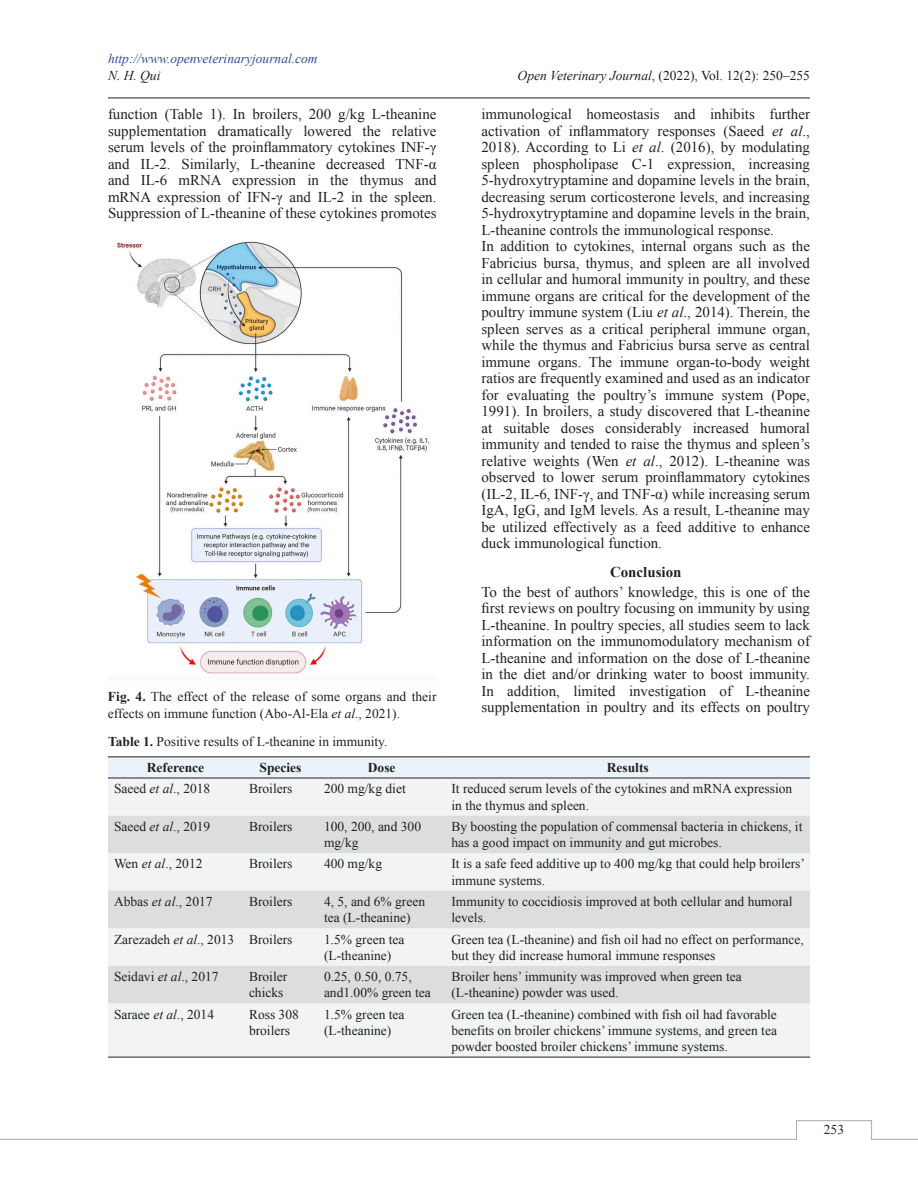
<style>
.page{position:relative;width:918px;height:1188px;background:#fff}
.page>*{position:absolute;margin:0;border:0;box-sizing:border-box;transform-origin:0 0}
.Para{font:15px/16.5px "Times New Roman";color:#231f20;text-align:justify}
.A_Head{font:700 15px "Times New Roman";color:#231f20}
.Table_Text{font:13.5px/16.2px "Times New Roman";color:#231f20}
.Fig_Caption{font:13.5px/16.2px "Times New Roman";color:#231f20}
.Table_Caption{font:13.5px "Times New Roman";color:#231f20}
.t1{font:italic 13.5px "Times New Roman";color:#304d94}
.Table_Text-2{font:700 13.5px "Times New Roman";color:#231f20}
.t2{font:italic 13.5px "Times New Roman";color:#231f20}
.s1{font-style:italic}
.s2{font-weight:700}
</style>
<div class="page">
<hr style="left:108px;top:98px;width:702px;height:1px;background:#231f20">
<svg style="left:0;top:1120px;width:918px;height:20px"></svg>
<img style="left:117px;top:241px;width:313px;height:433px">
<svg style="left:108px;top:757px;width:702px;height:21px;background:#e2eaf1"></svg>
<div style="left:108px;top:779px;width:702px;height:278px;background:#f2f3f4"></div>
<svg style="left:108px;top:816px;width:702px;height:187px;fill:#dcdddf"></svg>
<hr style="left:108px;top:756px;width:135px;height:1px;background:#231f20">
<hr style="left:243px;top:756px;width:75px;height:1px;background:#231f20">
<hr style="left:318px;top:756px;width:128px;height:1px;background:#231f20">
<hr style="left:446px;top:756px;width:364px;height:1px;background:#231f20">
<hr style="left:108px;top:778px;width:135px;height:1px;background:#231f20">
<hr style="left:243px;top:778px;width:75px;height:1px;background:#231f20">
<hr style="left:318px;top:778px;width:128px;height:1px;background:#231f20">
<hr style="left:446px;top:778px;width:364px;height:1px;background:#231f20">
<hr style="left:108px;top:1057px;width:135px;height:1px;background:#231f20">
<hr style="left:243px;top:1057px;width:75px;height:1px;background:#231f20">
<hr style="left:318px;top:1057px;width:128px;height:1px;background:#231f20">
<hr style="left:446px;top:1057px;width:364px;height:1px;background:#231f20">
<p class="t1" style="left:108px;top:50px;width:211px">http://www.openveterinaryjournal.com</p>
<p class="t2" style="left:108px;top:66px;width:54px">N. H. Qui</p>
<p class="Table_Text" style="left:518px;top:67px;width:294px"><span class="s1">Open Veterinary Journal</span>, (2022), Vol. 12(2): 250–255</p>
<p class="Para" style="left:108px;top:106px;width:330px">function (Table 1). In broilers, 200 g/kg L-theanine supplementation dramatically lowered the relative serum levels of the proinflammatory cytokines INF-γ and IL-2. Similarly, L-theanine decreased TNF-α and IL-6 mRNA expression in the thymus and mRNA expression of IFN-γ and IL-2 in the spleen.<br>Suppression of L-theanine of these cytokines promotes</p>
<p class="Para" style="left:482px;top:106px;width:330px">immunological homeostasis and inhibits further activation of inflammatory responses (Saeed <span class="s1">et al</span>., 2018). According to Li <span class="s1">et al</span>. (2016), by modulating spleen phospholipase C-1 expression, increasing 5-hydroxytryptamine and dopamine levels in the brain, decreasing serum corticosterone levels, and increasing 5-hydroxytryptamine and dopamine levels in the brain, L-theanine controls the immunological response.</p>
<p class="Para" style="left:482px;top:238px;width:330px">In addition to cytokines, internal organs such as the Fabricius bursa, thymus, and spleen are all involved in cellular and humoral immunity in poultry, and these immune organs are critical for the development of the poultry immune system (Liu <span class="s1">et al</span>., 2014). Therein, the spleen serves as a critical peripheral immune organ, while the thymus and Fabricius bursa serve as central immune organs. The immune organ-to-body weight ratios are frequently examined and used as an indicator for evaluating the poultry’s immune system (Pope, 1991). In broilers, a study discovered that L-theanine at suitable doses considerably increased humoral immunity and tended to raise the thymus and spleen’s relative weights (Wen <span class="s1">et al</span>., 2012). L-theanine was observed to lower serum proinflammatory cytokines (IL-2, IL-6, INF-γ, and TNF-α) while increasing serum IgA, IgG, and IgM levels. As a result, L-theanine may be utilized effectively as a feed additive to enhance duck immunological function.</p>
<p class="A_Head" style="left:610px;top:561px;width:73px">Conclusion</p>
<p class="Para" style="left:482px;top:583px;width:330px">To the best of authors’ knowledge, this is one of the first reviews on poultry focusing on immunity by using L-theanine. In poultry species, all studies seem to lack information on the immunomodulatory mechanism of L-theanine and information on the dose of L-theanine in the diet and/or drinking water to boost immunity.<br>In addition, limited investigation of L-theanine supplementation in poultry and its effects on poultry</p>
<p class="Fig_Caption" style="left:108px;top:689px;width:330px"><span class="s2">Fig. 4.</span> The effect of the release of some organs and their effects on immune function (Abo-Al-Ela <span class="s1">et al</span>., 2021).</p>
<p class="Table_Caption" style="left:108px;top:732px;width:281px"><span class="s2">Table 1.</span> Positive results of L-theanine in immunity.</p>
<p class="Table_Text-2" style="left:147px;top:758px;width:59px">Reference</p>
<p class="Table_Text-2" style="left:260px;top:758px;width:43px">Species</p>
<p class="Table_Text-2" style="left:368px;top:758px;width:29px">Dose</p>
<p class="Table_Text-2" style="left:607px;top:758px;width:43px">Results</p>
<p class="Table_Text" style="left:114px;top:781px;width:98px">Saeed <span class="s1">et al</span>., 2018</p>
<p class="Table_Text" style="left:249px;top:781px;width:45px">Broilers</p>
<p class="Table_Text" style="left:324px;top:781px;width:83px">200 mg/kg diet</p>
<p class="Table_Text" style="left:452px;top:781px;width:342px">It reduced serum levels of the cytokines and mRNA expression in the thymus and spleen.</p>
<p class="Table_Text" style="left:114px;top:818px;width:98px">Saeed <span class="s1">et al</span>., 2019</p>
<p class="Table_Text" style="left:249px;top:818px;width:45px">Broilers</p>
<p class="Table_Text" style="left:324px;top:818px;width:99px">100, 200, and 300 mg/kg</p>
<p class="Table_Text" style="left:452px;top:818px;width:352px">By boosting the population of commensal bacteria in chickens, it has a good impact on immunity and gut microbes.</p>
<p class="Table_Text" style="left:114px;top:856px;width:90px">Wen <span class="s1">et al</span>., 2012</p>
<p class="Table_Text" style="left:249px;top:856px;width:45px">Broilers</p>
<p class="Table_Text" style="left:324px;top:856px;width:60px">400 mg/kg</p>
<p class="Table_Text" style="left:452px;top:856px;width:355px">It is a safe feed additive up to 400 mg/kg that could help broilers’ immune systems.</p>
<p class="Table_Text" style="left:114px;top:893px;width:100px">Abbas <span class="s1">et al</span>., 2017</p>
<p class="Table_Text" style="left:249px;top:893px;width:45px">Broilers</p>
<p class="Table_Text" style="left:324px;top:893px;width:103px">4, 5, and 6% green tea (L-theanine)</p>
<p class="Table_Text" style="left:452px;top:893px;width:343px">Immunity to coccidiosis improved at both cellular and humoral levels.</p>
<p class="Table_Text" style="left:114px;top:931px;width:122px">Zarezadeh <span class="s1">et al</span>., 2013</p>
<p class="Table_Text" style="left:249px;top:931px;width:45px">Broilers</p>
<p class="Table_Text" style="left:324px;top:931px;width:82px">1.5% green tea (L-theanine)</p>
<p class="Table_Text" style="left:452px;top:931px;width:354px">Green tea (L-theanine) and fish oil had no effect on performance, but they did increase humoral immune responses</p>
<p class="Table_Text" style="left:114px;top:968px;width:106px">Seidavi <span class="s1">et al</span>., 2017</p>
<p class="Table_Text" style="left:249px;top:968px;width:40px">Broiler chicks</p>
<p class="Table_Text" style="left:324px;top:968px;width:108px">0.25, 0.50, 0.75, and1.00% green tea</p>
<p class="Table_Text" style="left:452px;top:968px;width:292px">Broiler hens’ immunity was improved when green tea (L-theanine) powder was used.</p>
<p class="Table_Text" style="left:114px;top:1006px;width:102px">Saraee <span class="s1">et al</span>., 2014</p>
<p class="Table_Text" style="left:249px;top:1006px;width:51px">Ross 308 broilers</p>
<p class="Table_Text" style="left:324px;top:1006px;width:82px">1.5% green tea (L-theanine)</p>
<p class="Table_Text" style="left:452px;top:1006px;width:327px;text-align:justify">Green tea (L-theanine) combined with fish oil had favorable benefits on broiler chickens’ immune systems, and green tea powder boosted broiler chickens’ immune systems.</p>
<p class="Table_Text" style="left:824px;top:1121px;width:22px">253</p>
</div>
